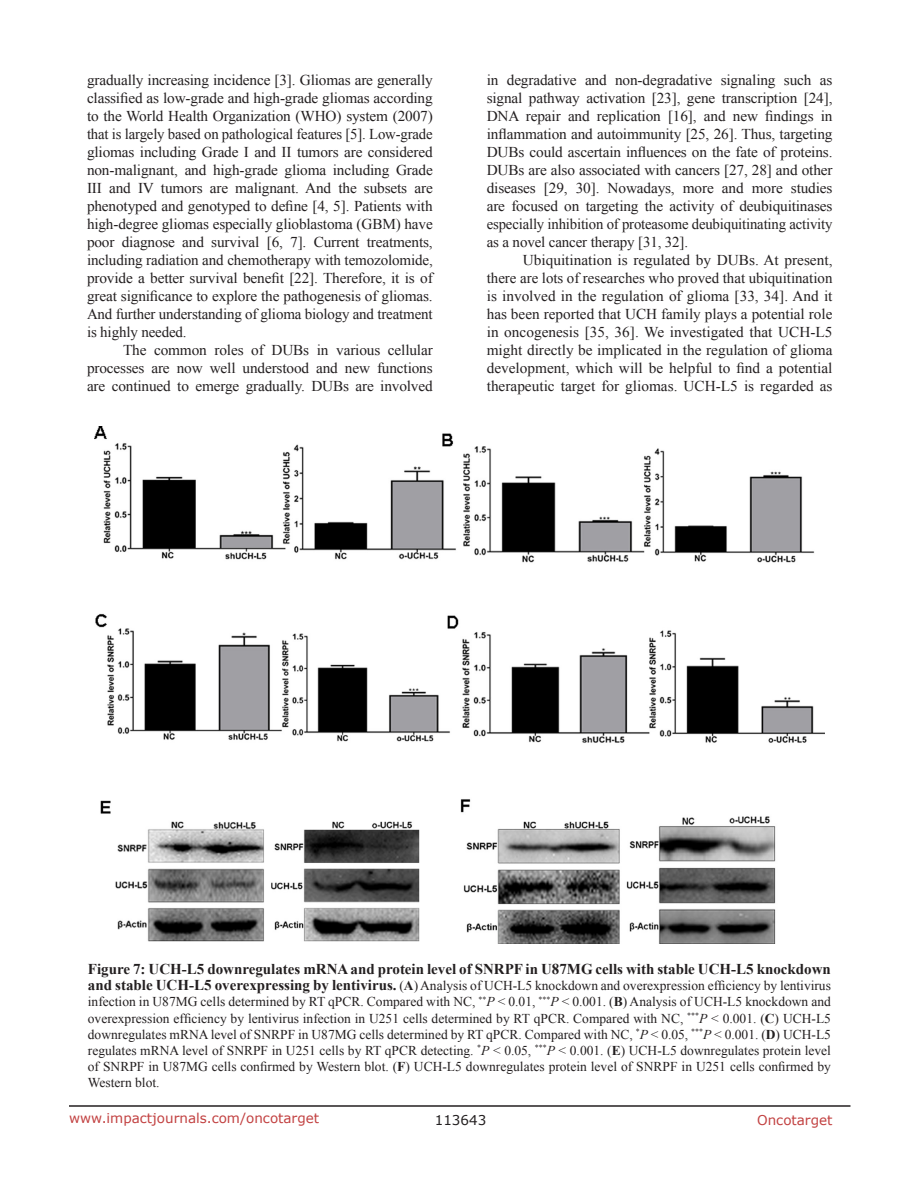
<style>
.page{position:relative;width:918px;height:1188px;background:#fff}
.page>*{position:absolute;margin:0;border:0;box-sizing:border-box;transform-origin:0 0}
.BodyText{font:15px/18px "Times New Roman";letter-spacing:-.01em;color:#231f20;text-align:justify}
.Figuretrx{font:700 15px "Times New Roman";color:#231f20}
.Figuretrx-2{font:13.5px/16.2px "Times New Roman";color:#231f20;text-align:justify}
.t1{font:13.5px "Verdana";color:#c24141}
.t2{font:13.5px "Verdana";color:#231f20}
.s1{font-weight:700;font-size:15px}
.s2{font-weight:700}
.s3{font-style:italic}
</style>
<div class="page">
<hr style="left:69px;top:1105px;width:781px;height:2px;background:#231f20">
<img style="left:95px;top:426px;width:729px;height:518px">
<p class="BodyText" style="left:87px;top:71px;width:347px">gradually increasing incidence [3]. Gliomas are generally classified as low-grade and high-grade gliomas according to the World Health Organization (WHO) system (2007) that is largely based on pathological features [5]. Low-grade gliomas including Grade I and II tumors are considered non-malignant, and high-grade glioma including Grade III and IV tumors are malignant. And the subsets are phenotyped and genotyped to define [4, 5]. Patients with high-degree gliomas especially glioblastoma (GBM) have poor diagnose and survival [6, 7]. Current treatments, including radiation and chemotherapy with temozolomide, provide a better survival benefit [22]. Therefore, it is of great significance to explore the pathogenesis of gliomas.<br>And further understanding of glioma biology and treatment is highly needed.</p>
<p class="BodyText" style="left:87px;top:341px;width:347px;text-indent:36px">The common roles of DUBs in various cellular processes are now well understood and new functions are continued to emerge gradually. DUBs are involved</p>
<p class="BodyText" style="left:487px;top:71px;width:347px">in degradative and non-degradative signaling such as signal pathway activation [23], gene transcription [24], DNA repair and replication [16], and new findings in inflammation and autoimmunity [25, 26]. Thus, targeting DUBs could ascertain influences on the fate of proteins.<br>DUBs are also associated with cancers [27, 28] and other diseases [29, 30]. Nowadays, more and more studies are focused on targeting the activity of deubiquitinases especially inhibition of proteasome deubiquitinating activity as a novel cancer therapy [31, 32].</p>
<p class="BodyText" style="left:487px;top:251px;width:347px;text-indent:36px">Ubiquitination is regulated by DUBs. At present, there are lots of researches who proved that ubiquitination is involved in the regulation of glioma [33, 34]. And it has been reported that UCH family plays a potential role in oncogenesis [35, 36]. We investigated that UCH-L5 might directly be implicated in the regulation of glioma development, which will be helpful to find a potential therapeutic target for gliomas. UCH-L5 is regarded as</p>
<p class="Figuretrx" style="left:88px;top:959px;width:745px">Figure 7: UCH-L5 downregulates mRNA and protein level of SNRPF in U87MG cells with stable UCH-L5 knockdown</p>
<p class="Figuretrx-2" style="left:88px;top:977px;width:745px"><span class="s1">and stable UCH-L5 overexpressing by lentivirus.</span> (<span class="s2">A</span>) Analysis of UCH-L5 knockdown and overexpression efficiency by lentivirus infection in U87MG cells determined by RT qPCR. Compared with NC, <sup>**</sup><span class="s3">P</span> &lt; 0.01, <sup>***</sup><span class="s3">P</span> &lt; 0.001. (<span class="s2">B</span>) Analysis of UCH-L5 knockdown and overexpression efficiency by lentivirus infection in U251 cells determined by RT qPCR. Compared with NC, <sup>***</sup><span class="s3">P</span> &lt; 0.001. (<span class="s2">C</span>) UCH-L5 downregulates mRNA level of SNRPF in U87MG cells determined by RT qPCR. Compared with NC, <sup>*</sup><span class="s3">P</span> &lt; 0.05, <sup>***</sup><span class="s3">P</span> &lt; 0.001. (<span class="s2">D</span>) UCH-L5 regulates mRNA level of SNRPF in U251 cells by RT qPCR detecting. <sup>*</sup><span class="s3">P</span> &lt; 0.05, <sup>***</sup><span class="s3">P</span> &lt; 0.001. (<span class="s2">E</span>) UCH-L5 downregulates protein level of SNRPF in U87MG cells confirmed by Western blot. (<span class="s2">F</span>) UCH-L5 downregulates protein level of SNRPF in U251 cells confirmed by Western blot.</p>
<p class="t1" style="left:69px;top:1109px;width:252px">www.impactjournals.com/oncotarget</p>
<p class="t2" style="left:435px;top:1111px;width:53px">113643</p>
<p class="t1" style="left:757px;top:1111px;width:77px">Oncotarget</p>
</div>
